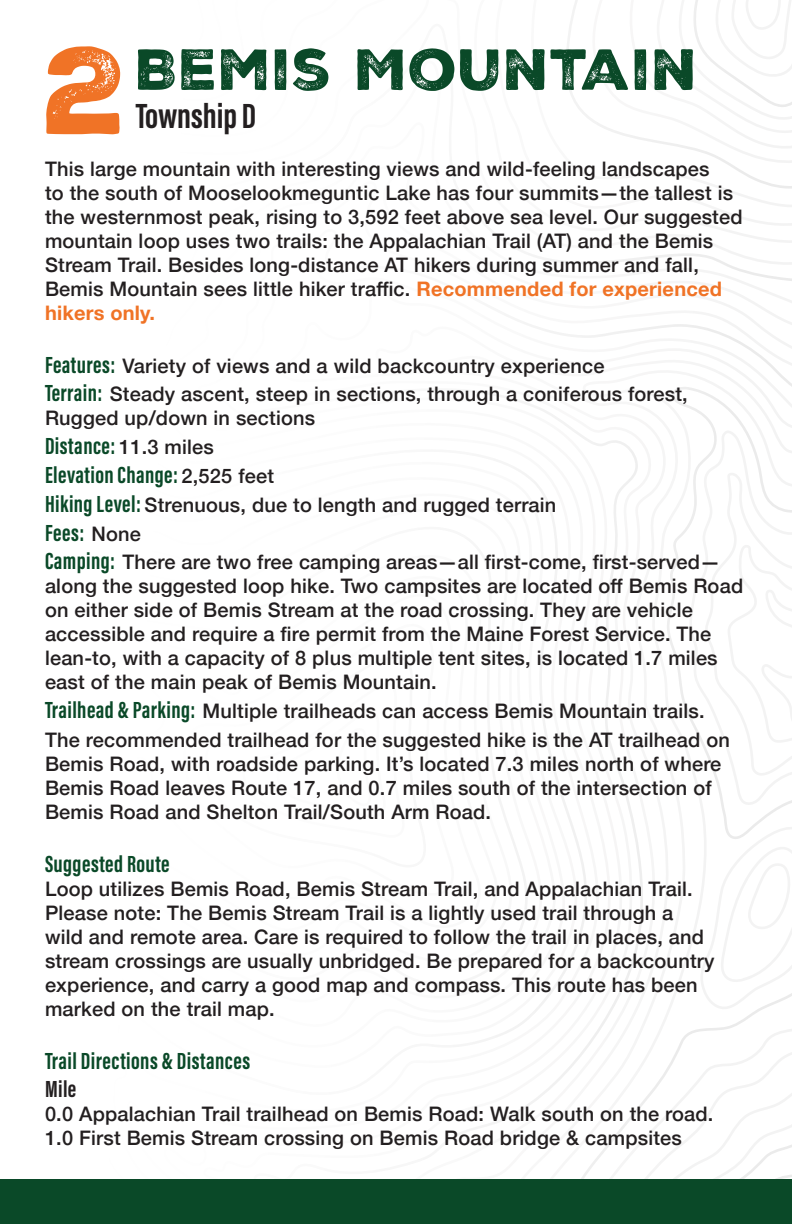
<style>
.page{position:relative;width:792px;height:1224px;background:#fff}
.page>*{position:absolute;margin:0;border:0;box-sizing:border-box;transform-origin:0 0}
.Nexu_Rust_Sans_Header{font:120px "Nexa Rust Sans Black 2";color:#f07326}
.Nexu_Rust_Sans_Header-2{font:56px "Nexa Rust Sans Black 2";letter-spacing:.01em;color:#0a4928}
.Paragraph_Style_15{font:36px "Acumin Variable Concept";color:#231f20}
.t1{font:24px "Acumin Variable Concept";letter-spacing:.015em;color:#0a4928}
.t2{font:24px "Acumin Variable Concept";color:#231f20}
.Paragraph_Style_1{font:500 20px/24px "Helvetica Neue";letter-spacing:.01em;color:#231f20}
.s1{font-weight:700;color:#f07326}
.s2{font-family:"Acumin Variable Concept";font-weight:400;font-size:24px;color:#0a4928}
.s3{font-family:"Helvetica Neue";font-weight:500;font-size:20px;color:#231f20}
</style>
<div class="page">
<svg style="left:513px;top:386px;width:279px;height:501px"></svg>
<svg style="left:547px;top:887px;width:153px;height:126px"></svg>
<svg style="left:547px;top:1013px;width:245px;height:78px"></svg>
<svg style="left:576px;top:1055px;width:216px;height:124px"></svg>
<svg style="left:689px;top:430px;width:103px;height:376px"></svg>
<svg style="left:466px;top:503px;width:81px;height:629px"></svg>
<svg style="left:566px;top:0;width:226px;height:233px"></svg>
<svg style="left:700px;top:823px;width:92px;height:190px"></svg>
<svg style="left:580px;top:0;width:212px;height:143px"></svg>
<div style="left:0;top:1179px;width:792px;height:45px;background:#0a4928"></div>
<p class="Nexu_Rust_Sans_Header" style="left:44px;top:9px;width:85px">2</p>
<p class="Nexu_Rust_Sans_Header-2" style="left:136px;top:32px;width:564px">BEMIS MOUNTAIN</p>
<p class="Paragraph_Style_15" style="left:136px;top:91px;width:122px">Township D</p>
<p class="Paragraph_Style_1" style="left:45px;top:155px;width:699px">This large mountain with interesting views and wild-feeling landscapes<br>to the south of Mooselookmeguntic Lake has four summits—the tallest is the westernmost peak, rising to 3,592 feet above sea level. Our suggested mountain loop uses two trails: the Appalachian Trail (AT) and the Bemis Stream Trail. Besides long-distance AT hikers during summer and fall, Bemis Mountain sees little hiker traffic. <span class="s1">Recommended for experienced hikers only.</span></p>
<p class="Paragraph_Style_1" style="left:45px;top:352px;width:561px"><span class="s2">Features:</span> Variety of views and a wild backcountry experience</p>
<p class="Paragraph_Style_1" style="left:45px;top:381px;width:644px"><span class="s2">Terrain:</span> Steady ascent, steep in sections, through a coniferous forest,<br>Rugged up/down in sections</p>
<p class="t1" style="left:45px;top:429px;width:170px">Distance: <span class="s3">11.3 miles</span></p>
<p class="t1" style="left:45px;top:458px;width:231px">Elevation Change: <span class="s3">2,525 feet</span></p>
<p class="Paragraph_Style_1" style="left:45px;top:491px;width:513px"><span class="s2">Hiking Level:</span> Strenuous, due to length and rugged terrain</p>
<p class="t1" style="left:45px;top:516px;width:98px">Fees: <span class="s3">None</span></p>
<p class="Paragraph_Style_1" style="left:45px;top:549px;width:700px"><span class="s2">Camping:</span> There are two free camping areas—all first-come, first-served— along the suggested loop hike. Two campsites are located off Bemis Road on either side of Bemis Stream at the road crossing. They are vehicle accessible and require a fire permit from the Maine Forest Service. The lean-to, with a capacity of 8 plus multiple tent sites, is located 1.7 miles east of the main peak of Bemis Mountain.</p>
<p class="Paragraph_Style_1" style="left:45px;top:695px;width:687px;line-height:28.8px"><span class="s2">Trailhead &amp; Parking:</span> Multiple trailheads can access Bemis Mountain trails.<br>The recommended trailhead for the suggested hike is the AT trailhead on</p>
<p class="Paragraph_Style_1" style="left:45px;top:750px;width:678px">Bemis Road, with roadside parking. It’s located 7.3 miles north of where<br>Bemis Road leaves Route 17, and 0.7 miles south of the intersection of<br>Bemis Road and Shelton Trail/South Arm Road.</p>
<p class="t1" style="left:45px;top:847px;width:126px">Suggested Route</p>
<p class="Paragraph_Style_1" style="left:45px;top:875px;width:671px">Loop utilizes Bemis Road, Bemis Stream Trail, and Appalachian Trail.<br>Please note: The Bemis Stream Trail is a lightly used trail through a wild and remote area. Care is required to follow the trail in places, and stream crossings are usually unbridged. Be prepared for a backcountry experience, and carry a good map and compass. This route has been marked on the trail map.</p>
<p class="t1" style="left:45px;top:1044px;width:207px">Trail Directions &amp; Distances</p>
<p class="t2" style="left:45px;top:1073px;width:33px">Mile</p>
<p class="Paragraph_Style_1" style="left:45px;top:1101px;width:670px">0.0 Appalachian Trail trailhead on Bemis Road: Walk south on the road.</p>
<p class="Paragraph_Style_1" style="left:45px;top:1125px;width:638px">1.0 First Bemis Stream crossing on Bemis Road bridge &amp; campsites</p>
</div>
